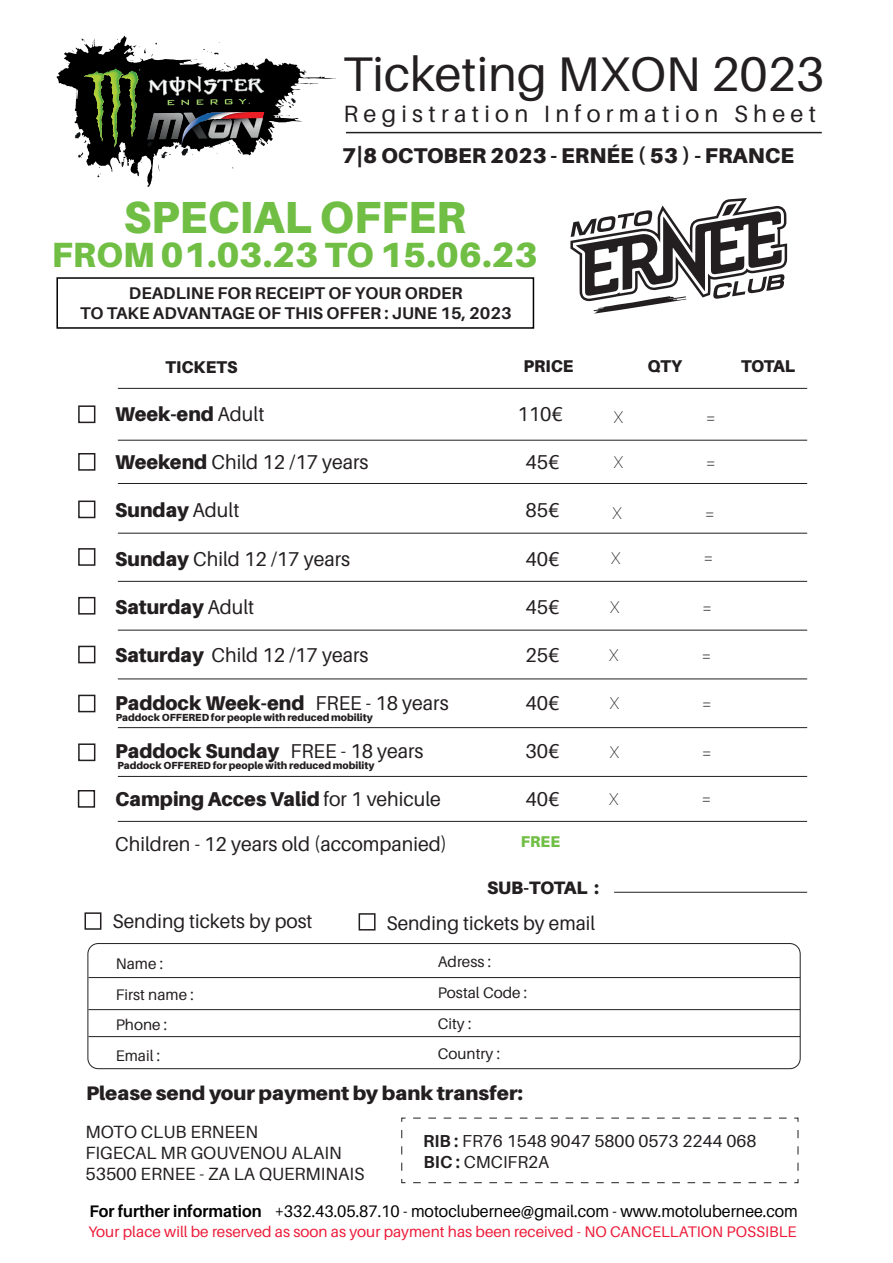
<style>
.page{position:relative;width:893px;height:1263px;background:#fff}
.page>*{position:absolute;margin:0;border:0;box-sizing:border-box;transform-origin:0 0}
.t1{font:48.6px "Aileron";color:#231f20}
.t2{font:900 45px "Aileron";color:#70be44}
.t3{font:900 35.1px "Aileron";color:#70be44}
.t4{font:23.55px "Aileron";letter-spacing:.225em;color:#231f20}
.t5{font:900 21.45px "Aileron";color:#231f20}
.t6{font:20.1px "Aileron";color:#231f20}
.t7{font:900 20.1px "Aileron";color:#231f20}
.t8{font:19.65px "Aileron";color:#231f20}
.t9{font:900 19.65px "Aileron";color:#231f20}
.t10{font:900 18px "Aileron";letter-spacing:-.01em;color:#231f20}
.t11{font:17.7px/21.3px "Aileron";color:#231f20}
.t12{font:17.4px/20.5px "Aileron";color:#231f20}
.t13{font:900 17.1px "Aileron";color:#231f20}
.t14{font:100 17.1px "Aileron";color:#231f20}
.t15{font:300 17.1px "Aileron";color:#231f20}
.t16{font:700 16.95px/20.4px "Aileron";color:#231f20;text-align:center}
.t17{font:16.65px "Aileron";color:#000001;scale:.95 1}
.t18{font:900 15.6px "Aileron";color:#70be44}
.t19{font:15.3px "Aileron";color:#ed1b39}
.t20{font:15.3px/30.6px "Aileron";color:#231f20}
.t21{font:900 10.35px "Aileron";color:#231f20}
.s1{font-weight:400}
.s2{font-weight:900}
.s3{font-weight:700}
</style>
<div class="page">
<div style="left:56px;top:277px;width:478px;height:52px;border:2px solid #000001"></div>
<div style="left:78px;top:405px;width:17px;height:18px;border:2px solid #231f20"></div>
<div style="left:78px;top:453px;width:17px;height:18px;border:2px solid #231f20"></div>
<div style="left:78px;top:500px;width:17px;height:18px;border:2px solid #231f20"></div>
<div style="left:78px;top:548px;width:17px;height:18px;border:2px solid #231f20"></div>
<div style="left:78px;top:597px;width:17px;height:18px;border:2px solid #231f20"></div>
<div style="left:78px;top:646px;width:17px;height:17px;border:2px solid #231f20"></div>
<div style="left:78px;top:695px;width:17px;height:17px;border:2px solid #231f20"></div>
<div style="left:78px;top:743px;width:17px;height:18px;border:2px solid #231f20"></div>
<div style="left:78px;top:790px;width:17px;height:18px;border:2px solid #231f20"></div>
<hr style="left:118px;top:440px;width:689px;height:1px;background:#231f20">
<hr style="left:118px;top:388px;width:689px;height:1px;background:#231f20">
<hr style="left:118px;top:483px;width:689px;height:1px;background:#231f20">
<hr style="left:118px;top:533px;width:689px;height:1px;background:#231f20">
<hr style="left:118px;top:581px;width:689px;height:1px;background:#231f20">
<hr style="left:118px;top:630px;width:689px;height:1px;background:#231f20">
<hr style="left:118px;top:678px;width:689px;height:1px;background:#231f20">
<hr style="left:614px;top:892px;width:193px;height:1px;background:#231f20">
<svg style="left:57px;top:36px;width:279px;height:151px"></svg>
<svg style="left:401px;top:1179px;width:386px;height:4px"></svg>
<svg style="left:401px;top:1117px;width:5px;height:54px"></svg>
<svg style="left:413px;top:1117px;width:386px;height:5px"></svg>
<svg style="left:794px;top:1130px;width:5px;height:53px"></svg>
<hr style="left:88px;top:977px;width:712px;height:1px;background:#231f20">
<hr style="left:88px;top:1009px;width:712px;height:1px;background:#231f20">
<hr style="left:88px;top:1036px;width:712px;height:1px;background:#231f20">
<div style="left:88px;top:943px;width:712px;height:126px;border:1px solid #231f20;border-radius:10px"></div>
<svg style="left:570px;top:198px;width:217px;height:116px"></svg>
<hr style="left:118px;top:727px;width:689px;height:1px;background:#231f20">
<hr style="left:118px;top:776px;width:689px;height:1px;background:#231f20">
<hr style="left:118px;top:821px;width:689px;height:1px;background:#231f20">
<hr style="left:346px;top:132px;width:476px;height:1px;background:#231f20">
<div style="left:359px;top:913px;width:17px;height:17px;border:2px solid #231f20"></div>
<div style="left:85px;top:912px;width:16px;height:18px;border:2px solid #231f20"></div>
<h1 class="t1" style="left:343px;top:47px;width:483px">Ticketing MXON 2023</h1>
<p class="t4" style="left:344px;top:101px;width:474px">Registration Information Sheet</p>
<p class="t5" style="left:342px;top:143px;width:453px">7|8 OCTOBER 2023 - ERNÉE ( 53 ) - FRANCE</p>
<h2 class="t2" style="left:124px;top:191px;width:344px">SPECIAL OFFER</h2>
<h3 class="t3" style="left:52px;top:235px;width:488px">FROM 01.03.23 TO 15.06.23</h3>
<p class="t16" style="left:80px;top:283px;width:433px">DEADLINE FOR RECEIPT OF YOUR ORDER<br>TO TAKE ADVANTAGE OF THIS OFFER : JUNE 15, 2023</p>
<p class="t13" style="left:166px;top:357px;width:73px">TICKETS</p>
<p class="t13" style="left:523px;top:356px;width:52px">PRICE</p>
<p class="t13" style="left:647px;top:356px;width:36px">QTY</p>
<p class="t13" style="left:741px;top:356px;width:56px">TOTAL</p>
<p class="t7" style="left:115px;top:402px;width:151px">Week-end <span class="s1">Adult</span></p>
<p class="t6" style="left:518px;top:403px;width:47px">110€</p>
<p class="t6" style="left:115px;top:451px;width:255px"><span class="s2">Weekend</span> Child 12 /17 years</p>
<p class="t6" style="left:525px;top:451px;width:35px">45€</p>
<p class="t7" style="left:115px;top:499px;width:126px">Sunday <span class="s1">Adult</span></p>
<p class="t6" style="left:525px;top:499px;width:35px">85€</p>
<p class="t6" style="left:115px;top:547px;width:236px"><span class="s2">Sunday</span> Child 12 /17 years</p>
<p class="t6" style="left:525px;top:547px;width:35px">40€</p>
<p class="t7" style="left:115px;top:595px;width:141px">Saturday <span class="s1">Adult</span></p>
<p class="t6" style="left:525px;top:596px;width:35px">45€</p>
<p class="t6" style="left:115px;top:644px;width:255px"><span class="s2">Saturday</span> Child 12 /17 years</p>
<p class="t6" style="left:525px;top:644px;width:35px">25€</p>
<p class="t7" style="left:115px;top:691px;width:335px">Paddock Week-end <span class="s1">FREE - 18 years</span></p>
<p class="t6" style="left:525px;top:692px;width:35px">40€</p>
<p class="t7" style="left:115px;top:739px;width:310px">Paddock Sunday <span class="s1">FREE - 18 years</span></p>
<p class="t6" style="left:525px;top:740px;width:35px">30€</p>
<p class="t7" style="left:115px;top:787px;width:327px">Camping Acces Valid <span class="s1">for 1 vehicule</span></p>
<p class="t6" style="left:525px;top:788px;width:35px">40€</p>
<p class="t6" style="left:115px;top:832px;width:333px">Children - 12 years old (accompanied)</p>
<p class="t21" style="left:116px;top:711px;width:259px">Paddock OFFERED for people with reduced mobility</p>
<p class="t21" style="left:117px;top:759px;width:259px">Paddock OFFERED for people with reduced mobility</p>
<p class="t18" style="left:521px;top:832px;width:41px">FREE</p>
<p class="t10" style="left:487px;top:877px;width:113px">SUB-TOTAL :</p>
<p class="t8" style="left:113px;top:910px;width:202px">Sending tickets by post</p>
<p class="t8" style="left:387px;top:912px;width:210px">Sending tickets by email</p>
<p class="t20" style="left:116px;top:948px;width:80px">Name :<br>First name :<br>Phone :<br>Email :</p>
<p class="t20" style="left:438px;top:947px;width:91px">Adress :<br>Postal Code :<br>City :<br>Country :</p>
<p class="t9" style="left:86px;top:1081px;width:438px">Please send your payment by bank transfer:</p>
<p class="t14" style="left:613px;top:407px;width:11px">X</p>
<p class="t14" style="left:613px;top:453px;width:11px">X</p>
<p class="t14" style="left:612px;top:504px;width:11px">X</p>
<p class="t14" style="left:611px;top:548px;width:11px">X</p>
<p class="t14" style="left:610px;top:598px;width:11px">X</p>
<p class="t14" style="left:609px;top:646px;width:11px">X</p>
<p class="t15" style="left:706px;top:408px;width:11px">=</p>
<p class="t15" style="left:706px;top:453px;width:11px">=</p>
<p class="t15" style="left:705px;top:505px;width:11px">=</p>
<p class="t15" style="left:704px;top:549px;width:11px">=</p>
<p class="t15" style="left:703px;top:598px;width:11px">=</p>
<p class="t15" style="left:702px;top:647px;width:11px">=</p>
<p class="t14" style="left:609px;top:694px;width:11px">X</p>
<p class="t15" style="left:702px;top:695px;width:11px">=</p>
<p class="t14" style="left:609px;top:743px;width:11px">X</p>
<p class="t15" style="left:702px;top:743px;width:11px">=</p>
<p class="t14" style="left:609px;top:789px;width:11px">X</p>
<p class="t15" style="left:702px;top:790px;width:11px">=</p>
<p class="t11" style="left:85px;top:1121px;width:281px">MOTO CLUB ERNEEN<br>FIGECAL MR GOUVENOU ALAIN<br>53500 ERNEE - ZA LA QUERMINAIS</p>
<p class="t12" style="left:423px;top:1131px;width:335px"><span class="s3">RIB :</span> FR76 1548 9047 5800 0573 2244 068<br><span class="s3">BIC :</span> CMCIFR2A</p>
<p class="t17" style="left:89px;top:1202px;width:747px"><span class="s3">For further information</span> +332.43.05.87.10 - motoclubernee@gmail.com - www.motolubernee.com</p>
<p class="t19" style="left:88px;top:1223px;width:710px">Your place will be reserved as soon as your payment has been received - NO CANCELLATION POSSIBLE</p>
</div>
